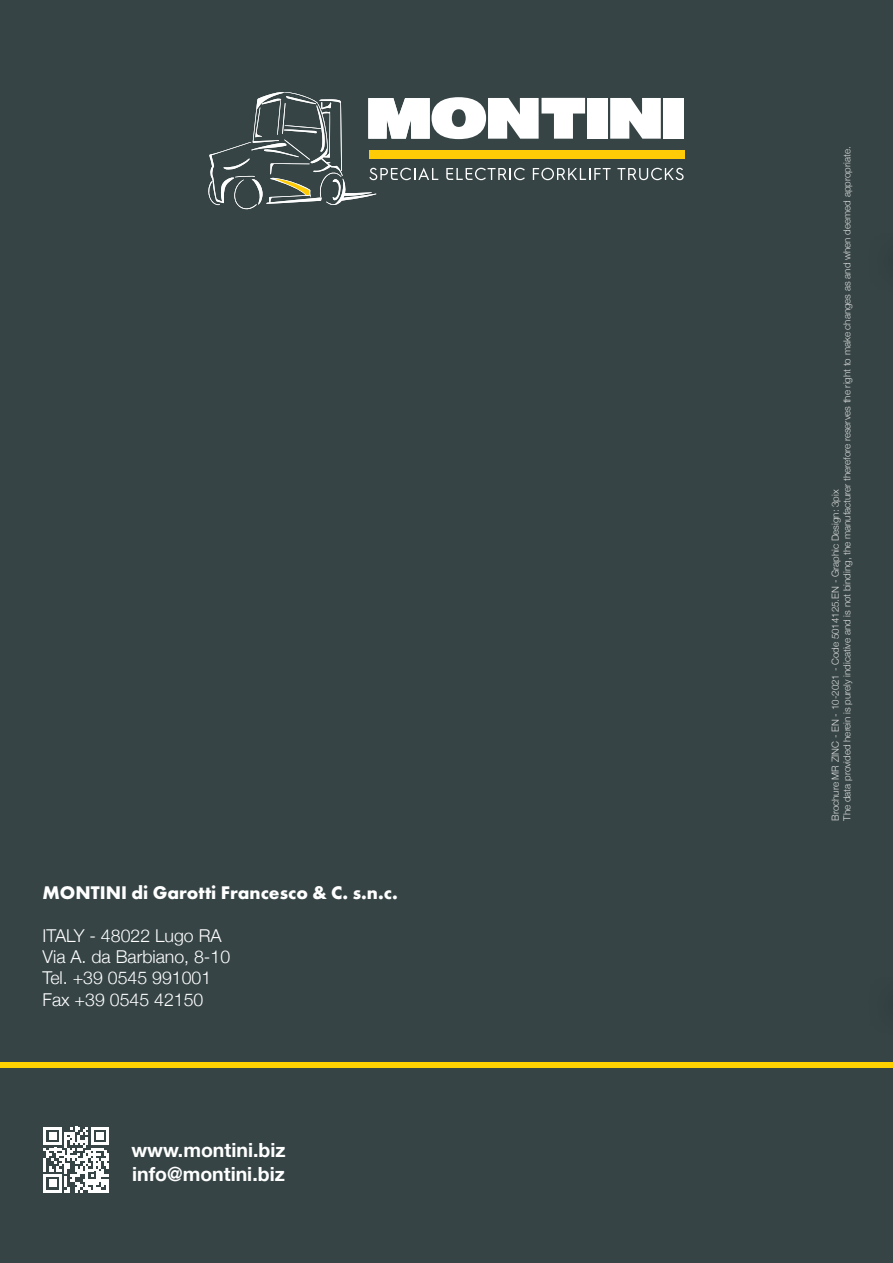
<style>
.page{position:relative;width:893px;height:1263px;background:#364445}
.page>*{position:absolute;margin:0;border:0;box-sizing:border-box;transform-origin:0 0}
.t1{font:700 19.5px/23.4px "Helvetica Neue";color:#fff}
.t2{font:700 19.05px "Futura PT";color:#fff}
.t3{font:300 17.7px/21.3px "Helvetica Neue";color:#fff}
.t4{font:300 9.75px/11.7px "Helvetica Neue";color:#dadad9}
</style>
<div class="page">
<div style="left:0;top:1062px;width:893px;height:6px;background:#ffd100"></div>
<svg style="left:43px;top:1127px;width:66px;height:65px"></svg>
<svg style="left:208px;top:92px;width:476px;height:117px"></svg>
<h2 class="t2" style="left:43px;top:880px;width:357px">MONTINI di Garotti Francesco &amp; C. s.n.c.</h2>
<h3 class="t3" style="left:43px;top:924px;width:189px">ITALY - 48022 Lugo RA<br>Via A. da Barbiano, 8-10<br>Tel. +39 0545 991001<br>Fax +39 0545 42150</h3>
<h1 class="t1" style="left:131px;top:1139px;width:156px">www.montini.biz info@montini.biz</h1>
<p class="t4" style="left:829px;top:821px;width:676px;rotate:-90deg">Brochure MR ZINC - EN - 10-2021 - Code 5014125.EN - Graphic Design: 3pix<br>The data provided herein is purely indicative and is not binding, the manufacturer therefore reserves the right to make changes as and when deemed appropriate.</p>
</div>
